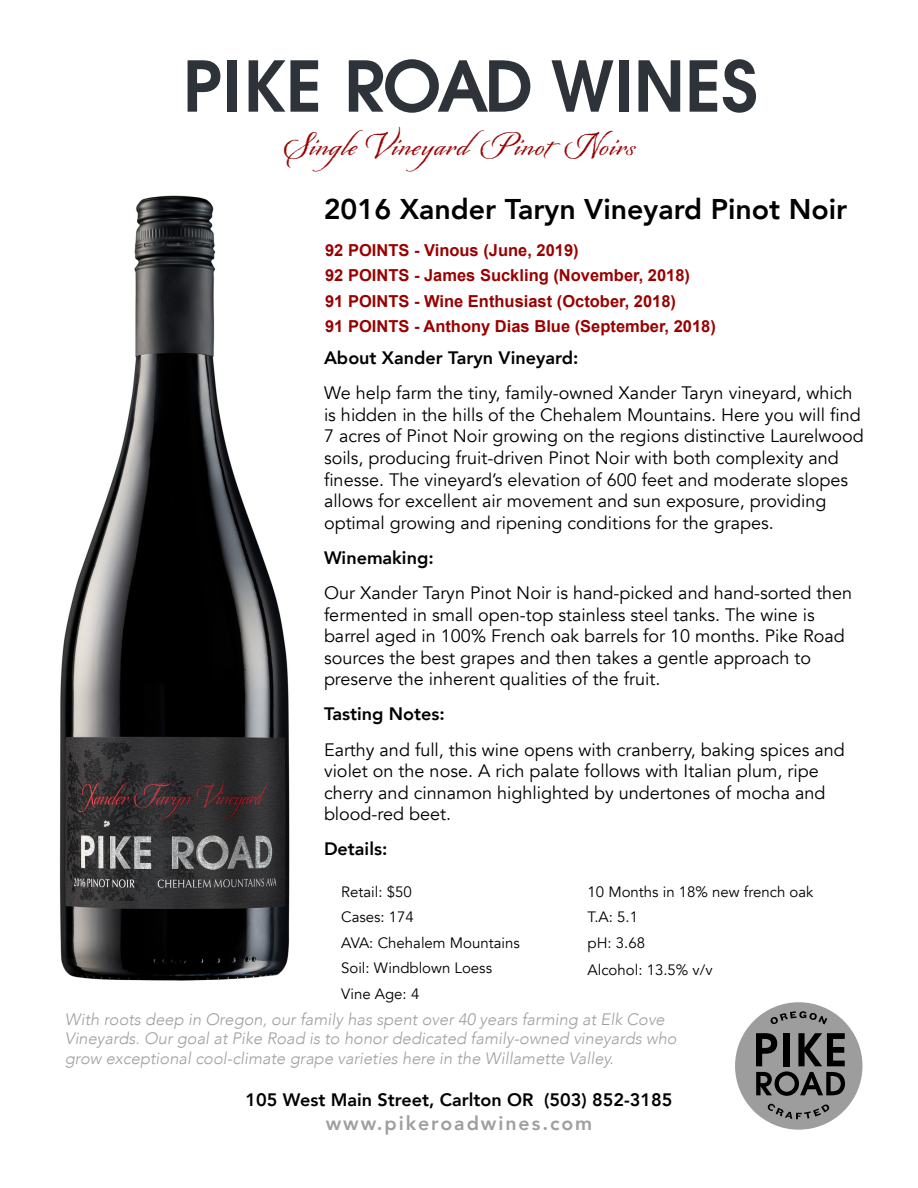
<style>
.page{position:relative;width:918px;height:1188px;background:#fff}
.page>*{position:absolute;margin:0;border:0;box-sizing:border-box;transform-origin:0 0}
.t1{font:600 69.45px "ITC Avant Garde Std";letter-spacing:.005em;color:#2d3338}
.t2{font:33px "Origins";letter-spacing:.05em;color:#900}
.t3{font:800 28.5px "Avenir";color:#000}
.t4{font:800 19.5px "Avenir";letter-spacing:.1em;color:#9e9f9f}
.t5{font:18px/21.6px "Avenir";color:#000}
.t6{font:800 18px "Avenir";color:#000}
.t7{font:italic 300 16.5px/19.5px "Avenir";color:#9e9f9f}
.t8{font:700 16.5px "Arial";color:#900}
.t9{font:15px "Avenir";color:#000}
</style>
<div class="page">
<img style="left:59px;top:195px;width:231px;height:786px">
<div style="left:735px;top:1002px;width:127px;height:128px;background:#9e9d9e;border-radius:50%"></div>
<svg style="left:756px;top:1033px;width:89px;height:63px"></svg>
<svg style="left:770px;top:1011px;width:57px;height:14px"></svg>
<svg style="left:767px;top:1103px;width:63px;height:16px"></svg>
<p class="t1" style="left:183px;top:41px;width:577px">PIKE ROAD WINES</p>
<p class="t2" style="left:283px;top:124px;width:353px">Single Vineyard Pinot Noirs</p>
<p class="t3" style="left:324px;top:187px;width:525px">2016 Xander Taryn Vineyard Pinot Noir</p>
<p class="t8" style="left:325px;top:239px;width:255px">92 POINTS - Vinous (June, 2019)</p>
<p class="t8" style="left:325px;top:264px;width:366px">92 POINTS - James Suckling (November, 2018)</p>
<p class="t8" style="left:325px;top:290px;width:353px">91 POINTS - Wine Enthusiast (October, 2018)</p>
<p class="t8" style="left:325px;top:315px;width:392px">91 POINTS - Anthony Dias Blue (September, 2018)</p>
<p class="t6" style="left:324px;top:344px;width:256px">About Xander Taryn Vineyard:</p>
<p class="t5" style="left:324px;top:382px;width:541px">We help farm the tiny, family-owned Xander Taryn vineyard, which is hidden in the hills of the Chehalem Mountains. Here you will find 7 acres of Pinot Noir growing on the regions distinctive Laurelwood soils, producing fruit-driven Pinot Noir with both complexity and finesse. The vineyard’s elevation of 600 feet and moderate slopes allows for excellent air movement and sun exposure, providing optimal growing and ripening conditions for the grapes.</p>
<p class="t6" style="left:324px;top:544px;width:111px">Winemaking:</p>
<p class="t5" style="left:324px;top:582px;width:530px">Our Xander Taryn Pinot Noir is hand-picked and hand-sorted then fermented in small open-top stainless steel tanks. The wine is barrel aged in 100% French oak barrels for 10 months. Pike Road sources the best grapes and then takes a gentle approach to preserve the inherent qualities of the fruit.</p>
<p class="t6" style="left:324px;top:700px;width:122px">Tasting Notes:</p>
<p class="t5" style="left:324px;top:739px;width:522px">Earthy and full, this wine opens with cranberry, baking spices and violet on the nose. A rich palate follows with Italian plum, ripe cherry and cinnamon highlighted by undertones of mocha and blood-red beet.</p>
<p class="t6" style="left:324px;top:835px;width:65px">Details:</p>
<p class="t9" style="left:341px;top:883px;width:72px">Retail: $50</p>
<p class="t9" style="left:341px;top:908px;width:74px">Cases: 174</p>
<p class="t9" style="left:341px;top:934px;width:180px">AVA: Chehalem Mountains</p>
<p class="t9" style="left:341px;top:959px;width:152px">Soil: Windblown Loess</p>
<p class="t9" style="left:341px;top:985px;width:80px">Vine Age: 4</p>
<p class="t9" style="left:588px;top:883px;width:227px">10 Months in 18% new french oak</p>
<p class="t9" style="left:588px;top:908px;width:52px">T.A: 5.1</p>
<p class="t9" style="left:588px;top:934px;width:59px">pH: 3.68</p>
<p class="t9" style="left:588px;top:961px;width:127px">Alcohol: 13.5% v/v</p>
<p class="t7" style="left:65px;top:1009px;width:613px">With roots deep in Oregon, our family has spent over 40 years farming at Elk Cove<br>Vineyards. Our goal at Pike Road is to honor dedicated family-owned vineyards who grow exceptional cool-climate grape varieties here in the Willamette Valley.</p>
<p class="t6" style="left:246px;top:1086px;width:428px">105 West Main Street, Carlton OR (503) 852-3185</p>
<p class="t4" style="left:326px;top:1108px;width:268px">www.pikeroadwines.com</p>
</div>
